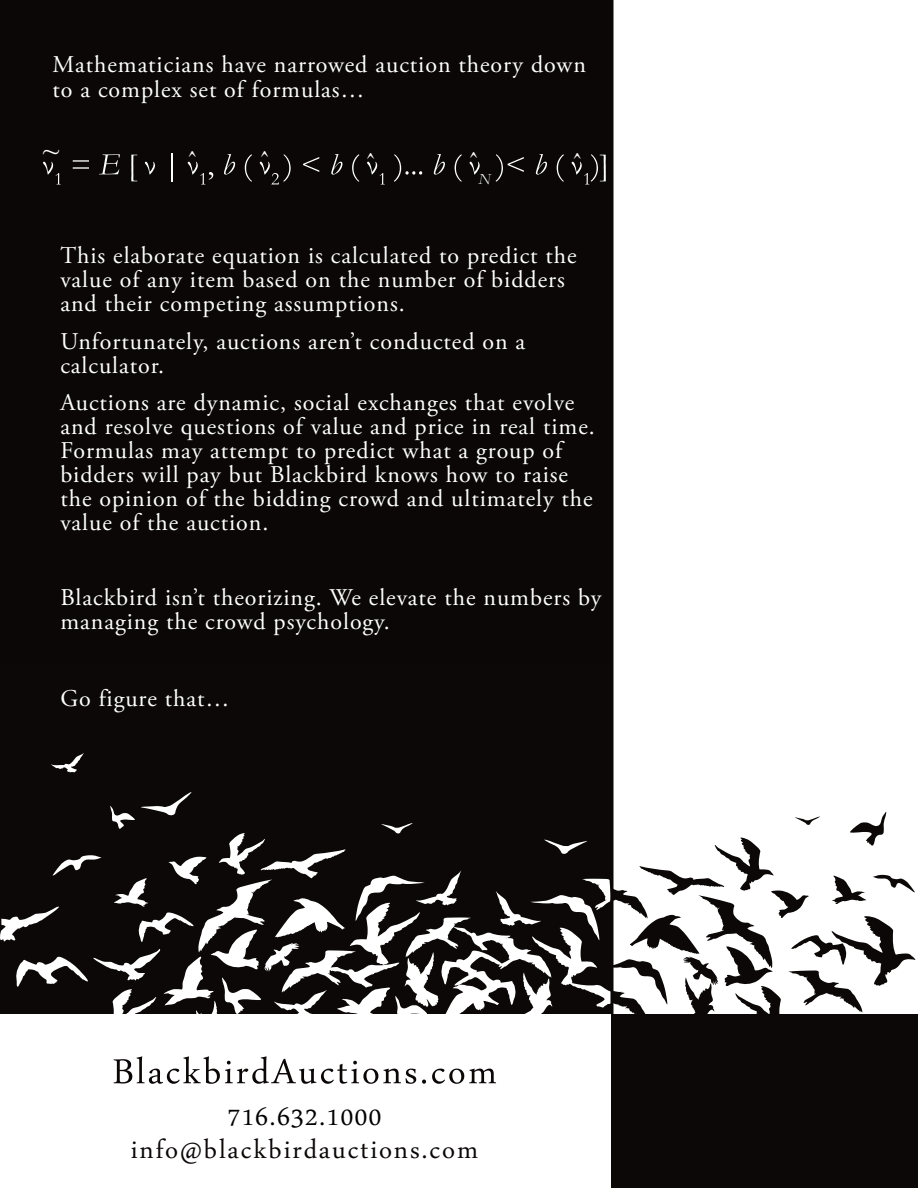
<style>
.page{position:relative;width:918px;height:1188px;background:#fff}
.page>*{position:absolute;margin:0;border:0;box-sizing:border-box;transform-origin:0 0}
.t1{font:51px "Daun Penh";letter-spacing:.05em;color:#0a0706}
.t2{font:37.5px "Daun Penh";letter-spacing:.05em;color:#0a0706}
.t3{font:37.5px "Daun Penh";letter-spacing:.04em;color:#000001}
.t4{font:31.05px "Garamond";color:#fff}
.t5{font:24px/24px "Adobe Garamond Pro";letter-spacing:.04em;color:#fff}
.t6{font:italic 15.6px "Garamond";color:#fff}
</style>
<div class="page">
<div style="left:0;top:0;width:613px;height:729px;background:#0a0706"></div>
<div style="left:611px;top:1014px;width:307px;height:174px;background:#0b0807"></div>
<div style="left:0;top:663px;width:611px;height:351px;background:#0b0807"></div>
<svg style="left:51px;top:753px;width:33px;height:20px"></svg>
<svg style="left:0;top:792px;width:915px;height:222px"></svg>
<hr style="left:610px;top:0;width:3px;height:1014px;background:#0a0706">
<svg style="left:43px;top:162px;width:17px;height:22px"></svg>
<svg style="left:73px;top:160px;width:16px;height:9px"></svg>
<svg style="left:99px;top:154px;width:21px;height:20px"></svg>
<svg style="left:131px;top:155px;width:6px;height:26px"></svg>
<svg style="left:145px;top:162px;width:10px;height:12px"></svg>
<svg style="left:171px;top:154px;width:1px;height:28px"></svg>
<svg style="left:188px;top:162px;width:25px;height:22px"></svg>
<svg style="left:224px;top:154px;width:11px;height:21px"></svg>
<svg style="left:245px;top:154px;width:7px;height:28px"></svg>
<svg style="left:260px;top:154px;width:31px;height:30px"></svg>
<svg style="left:303px;top:157px;width:16px;height:15px"></svg>
<svg style="left:331px;top:154px;width:11px;height:21px"></svg>
<svg style="left:352px;top:154px;width:7px;height:28px"></svg>
<svg style="left:367px;top:162px;width:17px;height:22px"></svg>
<svg style="left:394px;top:154px;width:28px;height:28px"></svg>
<svg style="left:434px;top:154px;width:11px;height:21px"></svg>
<svg style="left:455px;top:154px;width:7px;height:28px"></svg>
<svg style="left:470px;top:162px;width:10px;height:12px"></svg>
<svg style="left:496px;top:154px;width:28px;height:28px"></svg>
<svg style="left:536px;top:154px;width:11px;height:21px"></svg>
<svg style="left:557px;top:154px;width:7px;height:28px"></svg>
<svg style="left:572px;top:154px;width:34px;height:30px"></svg>
<p class="t5" style="left:52px;top:52px;width:535px;line-height:25.2px">Mathematicians have narrowed auction theory down to a complex set of formulas…</p>
<p class="t4" style="left:41px;top:131px;width:22px">~</p>
<p class="t4" style="left:187px;top:142px;width:12px">ˆ</p>
<p class="t4" style="left:259px;top:142px;width:12px">ˆ</p>
<p class="t4" style="left:365px;top:143px;width:12px">ˆ</p>
<p class="t4" style="left:468px;top:142px;width:12px">ˆ</p>
<p class="t4" style="left:572px;top:143px;width:12px">ˆ</p>
<p class="t6" style="left:478px;top:169px;width:14px">N</p>
<p class="t5" style="left:60px;top:245px;width:518px">This elaborate equation is calculated to predict the value of any item based on the number of bidders and their competing assumptions.</p>
<p class="t5" style="left:60px;top:330px;width:466px">Unfortunately, auctions aren’t conducted on a calculator.</p>
<p class="t5" style="left:60px;top:392px;width:536px">Auctions are dynamic, social exchanges that evolve and resolve questions of value and price in real time.<br>Formulas may attempt to predict what a group of bidders will pay but Blackbird knows how to raise the opinion of the bidding crowd and ultimately the value of the auction.</p>
<p class="t5" style="left:60px;top:587px;width:543px">Blackbird isn’t theorizing. We elevate the numbers by managing the crowd psychology.</p>
<p class="t5" style="left:60px;top:687px;width:171px">Go figure that…</p>
<h1 class="t1" style="left:112px;top:1036px;width:386px">BlackbirdAuctions.com</h1>
<h2 class="t3" style="left:228px;top:1090px;width:155px">716.632.1000</h2>
<h2 class="t2" style="left:131px;top:1123px;width:349px">info@blackbirdauctions.com</h2>
</div>
